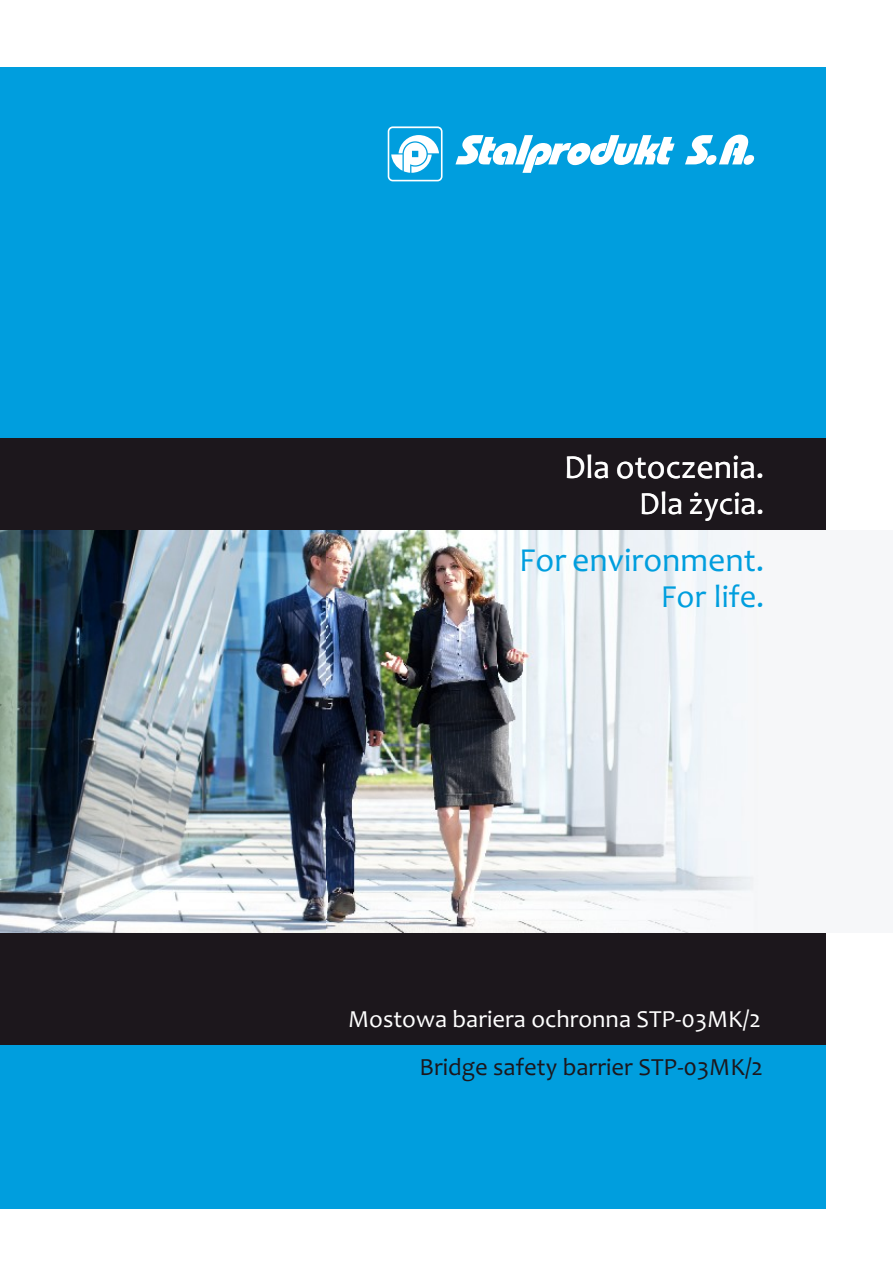
<style>
.page{position:relative;width:893px;height:1263px;background:#fff}
.page>*{position:absolute;margin:0;border:0;box-sizing:border-box;transform-origin:0 0}
.t1{font:33.75px "Candara";color:#009ede}
.t2{font:33.75px "Candara";color:#fff}
.t3{font:32.4px "Candara";color:#fff}
.t4{font:32.4px "Candara";color:#009ede}
.t5{font:24.75px "Candara";color:#fff}
.t6{font:24.75px "Candara";color:#1c171c}
</style>
<div class="page">
<div style="left:0;top:68px;width:825px;height:1141px;background:#009ede"></div>
<div style="left:0;top:438px;width:825px;height:606px;background:#1c171c"></div>
<svg style="left:455px;top:135px;width:220px;height:38px"></svg>
<svg style="left:685px;top:135px;width:69px;height:30px"></svg>
<svg style="left:388px;top:126px;width:55px;height:55px"></svg>
<img style="left:0;top:530px;width:327px;height:403px">
<img style="left:327px;top:530px;width:498px;height:403px">
<h1 class="t2" style="left:564px;top:453px;width:202px">Dla otoczenia.</h1>
<h2 class="t3" style="left:639px;top:490px;width:127px">Dla życia.</h2>
<h1 class="t1" style="left:519px;top:547px;width:247px">For environment.</h1>
<h2 class="t4" style="left:661px;top:584px;width:105px">For life.</h2>
<p class="t5" style="left:348px;top:1009px;width:414px">Mostowa bariera ochronna STP-03MK/2</p>
<p class="t6" style="left:420px;top:1057px;width:345px">Bridge safety barrier STP-03MK/2</p>
</div>
